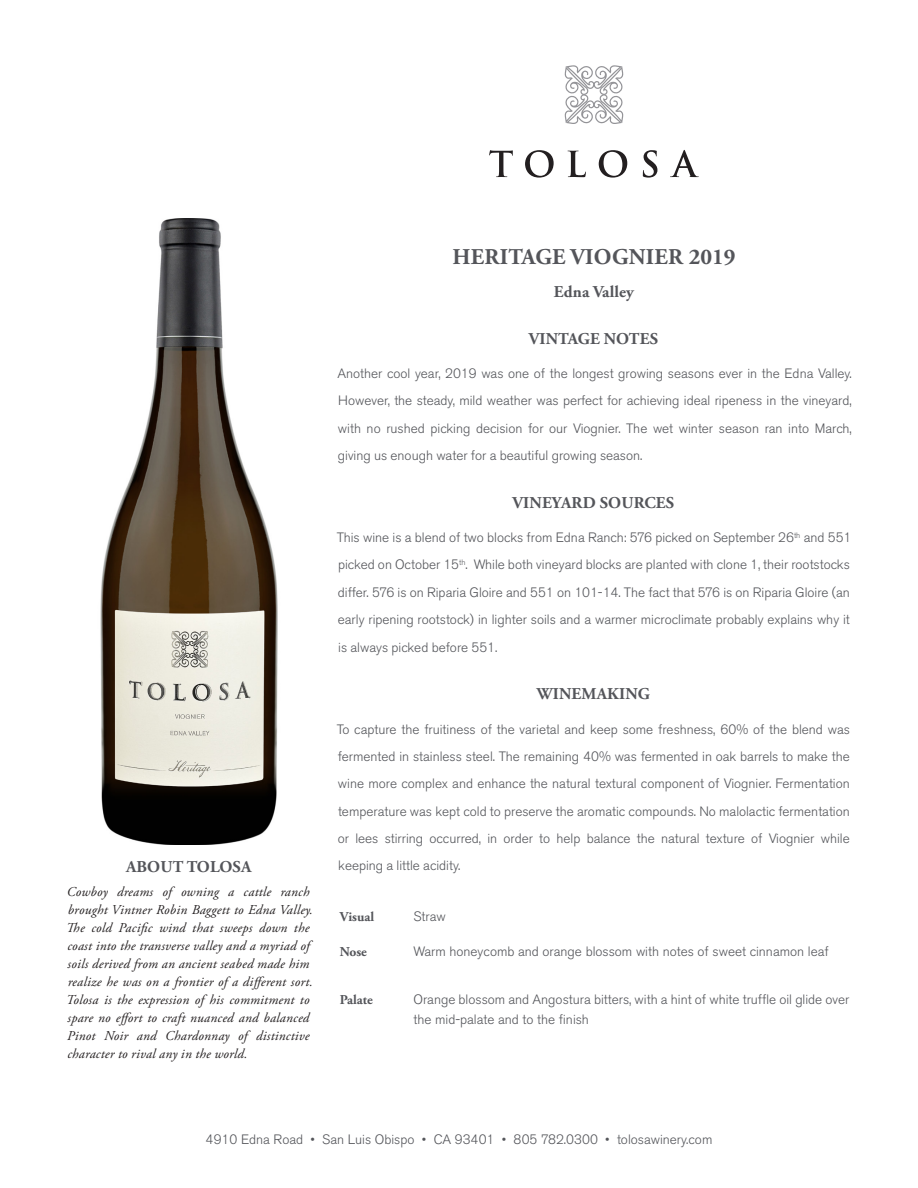
<style>
.page{position:relative;width:918px;height:1188px;background:#fff}
.page>*{position:absolute;margin:0;border:0;box-sizing:border-box;transform-origin:0 0}
.Head_1{font:700 22.5px "Adobe Garamond Pro";letter-spacing:.015em;color:#54555a}
.Head_2{font:700 16.5px "Adobe Garamond Pro";letter-spacing:.01em;color:#54555a}
.Text_light{font:300 13.5px/27.3px "Akzidenz Grotesk BE";color:#54555a;text-align:justify}
.t1{font:italic 13.5px/18px "Adobe Garamond Pro";letter-spacing:.02em;color:#231f20}
.Text_light-2{font:700 13.5px "Adobe Garamond Pro";color:#54555a}
.Text_San_light{font:700 13.5px "Adobe Garamond Pro";color:#54555a}
</style>
<div class="page">
<img style="left:100px;top:218px;width:178px;height:627px">
<svg style="left:489px;top:150px;width:24px;height:27px"></svg>
<svg style="left:525px;top:150px;width:29px;height:28px"></svg>
<svg style="left:568px;top:151px;width:18px;height:26px"></svg>
<svg style="left:599px;top:150px;width:28px;height:28px"></svg>
<svg style="left:643px;top:150px;width:14px;height:28px"></svg>
<svg style="left:670px;top:150px;width:29px;height:27px"></svg>
<svg style="left:564px;top:65px;width:60px;height:59px"></svg>
<img style="left:175px;top:739px;width:26px;height:7px">
<p class="Head_2" style="left:126px;top:857px;width:127px">ABOUT TOLOSA</p>
<p class="t1" style="left:66px;top:883px;width:248px">Cowboy dreams of owning a cattle ranch brought Vintner Robin Baggett to Edna Valley.<br>The cold Pacific wind that sweeps down the coast into the transverse valley and a myriad of soils derived from an ancient seabed made him realize he was on a frontier of a different sort.<br>Tolosa is the expression of his commitment to spare no effort to craft nuanced and balanced Pinot Noir and Chardonnay of distinctive character to rival any in the world.</p>
<p class="Head_1" style="left:453px;top:243px;width:285px">HERITAGE VIOGNIER 2019</p>
<p class="Head_2" style="left:554px;top:282px;width:82px">Edna Valley</p>
<p class="Head_2" style="left:529px;top:329px;width:131px">VINTAGE NOTES</p>
<p class="Text_light" style="left:337px;top:360px;width:516px">Another cool year, 2019 was one of the longest growing seasons ever in the Edna Valley.<br>However, the steady, mild weather was perfect for achieving ideal ripeness in the vineyard, with no rushed picking decision for our Viognier. The wet winter season ran into March, giving us enough water for a beautiful growing season.</p>
<p class="Head_2" style="left:513px;top:493px;width:163px">VINEYARD SOURCES</p>
<p class="Text_light" style="left:337px;top:524px;width:516px">This wine is a blend of two blocks from Edna Ranch: 576 picked on September 26<sup>th</sup> and 551 picked on October 15<sup>th</sup>. While both vineyard blocks are planted with clone 1, their rootstocks differ. 576 is on Riparia Gloire and 551 on 101-14. The fact that 576 is on Riparia Gloire (an early ripening rootstock) in lighter soils and a warmer microclimate probably explains why it is always picked before 551.</p>
<p class="Head_2" style="left:537px;top:685px;width:115px">WINEMAKING</p>
<p class="Text_light" style="left:337px;top:716px;width:515px">To capture the fruitiness of the varietal and keep some freshness, 60% of the blend was fermented in stainless steel. The remaining 40% was fermented in oak barrels to make the wine more complex and enhance the natural textural component of Viognier. Fermentation temperature was kept cold to preserve the aromatic compounds. No malolactic fermentation or lees stirring occurred, in order to help balance the natural texture of Viognier while keeping a little acidity.</p>
<p class="Text_San_light" style="left:340px;top:909px;width:36px">Visual</p>
<p class="Text_light" style="left:413px;top:903px;width:34px">Straw</p>
<p class="Text_light-2" style="left:340px;top:944px;width:29px">Nose</p>
<p class="Text_light" style="left:413px;top:938px;width:417px">Warm honeycomb and orange blossom with notes of sweet cinnamon leaf</p>
<p class="Text_light-2" style="left:340px;top:992px;width:35px">Palate</p>
<p class="Text_light" style="left:413px;top:990px;width:437px;line-height:19.5px">Orange blossom and Angostura bitters, with a hint of white truffle oil glide over the mid-palate and to the finish</p>
<p class="Text_light" style="left:206px;top:1126px;width:508px">4910 Edna Road • San Luis Obispo • CA 93401 • 805 782.0300 • tolosawinery.com</p>
</div>
